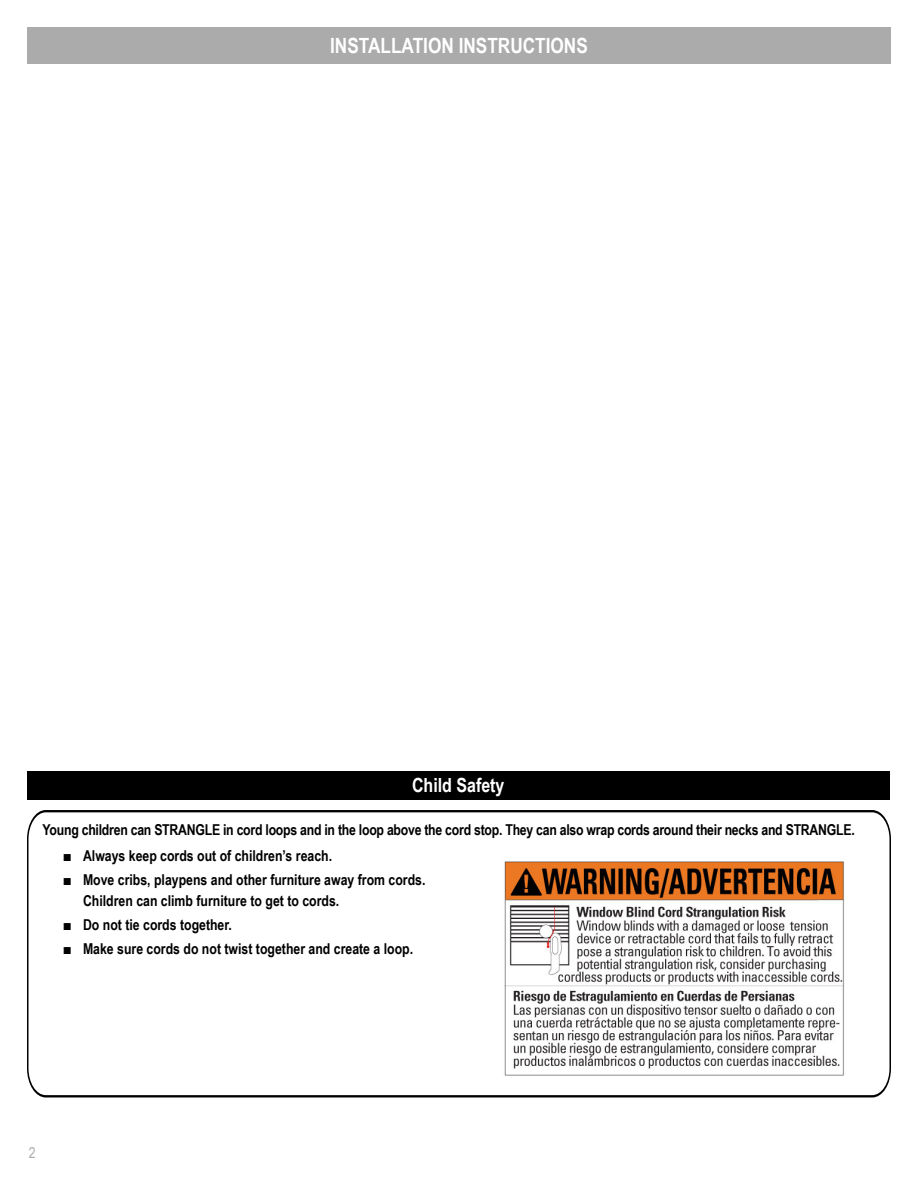
<style>
.page{position:relative;width:918px;height:1188px;background:#fff}
.page>*{position:absolute;margin:0;border:0;box-sizing:border-box;transform-origin:0 0}
.t1{font:700 21px "Arial Narrow";color:#fff}
.t2{font:700 19.5px "Arial Narrow";color:#fff}
.t3{font:700 15px/21px "Arial Narrow";color:#000}
.t4{font:15px "Arial Narrow";color:#acacac}
.s1{font-family:"Arial"}
</style>
<div class="page">
<div style="left:27px;top:27px;width:864px;height:36px;background:#ababab"></div>
<div style="left:27px;top:771px;width:863px;height:28px;background:#000"></div>
<svg style="left:27px;top:810px;width:864px;height:288px"></svg>
<img style="left:492px;top:857px;width:364px;height:223px">
<h1 class="t1" style="left:330px;top:29px;width:259px">INSTALLATION INSTRUCTIONS</h1>
<h2 class="t2" style="left:412px;top:771px;width:94px">Child Safety</h2>
<p class="t3" style="left:43px;top:819px;width:814px">Young children can STRANGLE in cord loops and in the loop above the cord stop. They can also wrap cords around their necks and STRANGLE.</p>
<p class="t3" style="left:63px;top:845px;width:271px"><span class="s1">■</span> Always keep cords out of children’s reach.</p>
<p class="t3" style="left:83px;top:869px;width:344px;text-indent:-20px"><span class="s1">■</span> Move cribs, playpens and other furniture away from cords.<br>Children can climb furniture to get to cords.</p>
<p class="t3" style="left:63px;top:914px;width:171px"><span class="s1">■</span> Do not tie cords together.</p>
<p class="t3" style="left:63px;top:938px;width:352px"><span class="s1">■</span> Make sure cords do not twist together and create a loop.</p>
<p class="t4" style="left:29px;top:1142px;width:8px">2</p>
</div>
